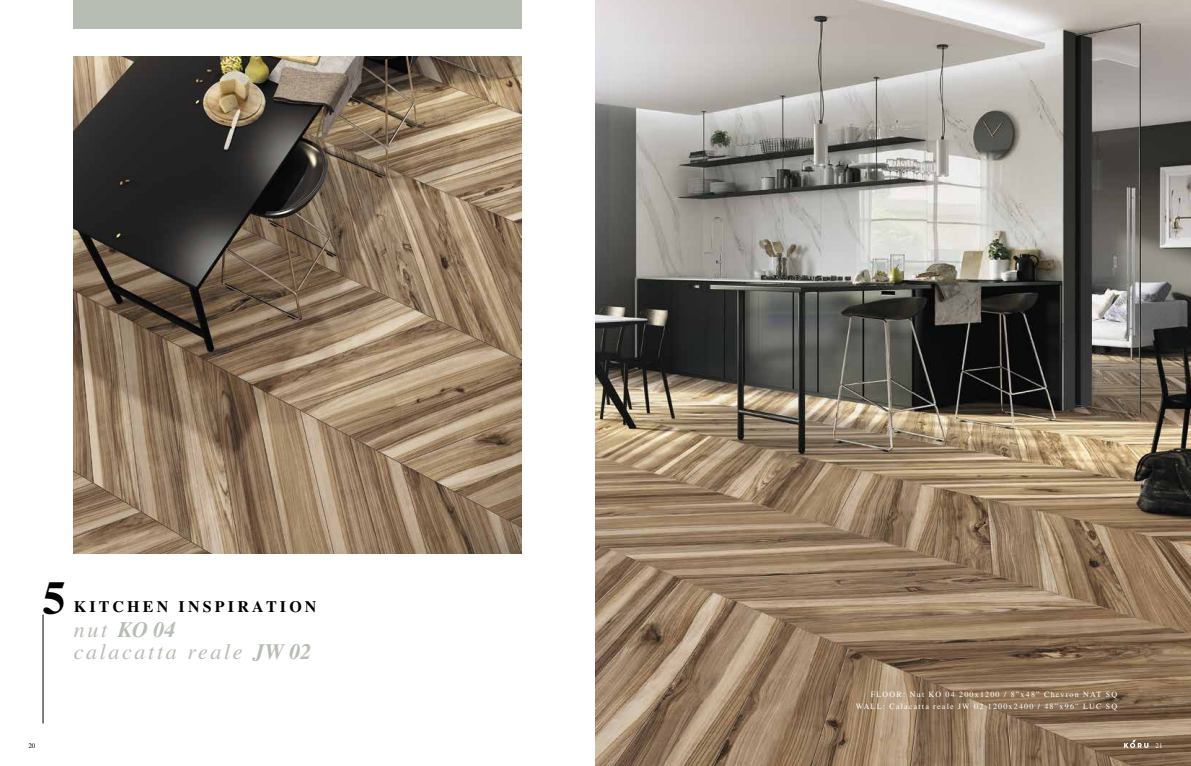
<style>
.page{position:relative;width:1191px;height:766px;background:#fff}
.page>*{position:absolute;margin:0;border:0;box-sizing:border-box;transform-origin:0 0}
.t1{font:700 46.9px "STIX General";color:#000}
.t2{font:italic 22px "STIX General";letter-spacing:.12em;color:#b7bdb3}
.t3{font:italic 700 22px "STIX General";color:#b7bdb3}
.t4{font:700 16px "STIX General";letter-spacing:.2em;color:#000}
.t5{font:8px/12.4px "STIX General";letter-spacing:.15em;color:#fff;text-align:right}
.t6{font:7px "STIX General";color:#000}
.t7{font:7px "STIX General";color:#fff}
.s1{font-weight:400}
.s2{font-weight:700}
</style>
<div class="page">
<div style="left:74px;top:0;width:448px;height:28px;background:#b7bdb3"></div>
<img style="left:74px;top:57px;width:448px;height:496px">
<hr style="left:43px;top:614px;width:1px;height:109px;background:#000">
<img style="left:595px;top:0;width:596px;height:765px">
<svg style="left:1124px;top:739px;width:24px;height:8px"></svg>
<h1 class="t1" style="left:43px;top:564px;width:25px">5</h1>
<h3 class="t4" style="left:74px;top:594px;width:244px">KITCHEN INSPIRATION</h3>
<h2 class="t3" style="left:74px;top:614px;width:103px"><span class="s1">nut</span> KO 04</h2>
<h2 class="t2" style="left:74px;top:636px;width:239px">calacatta reale <span class="s2">JW 02</span></h2>
<p class="t5" style="left:855px;top:688px;width:263px">FLOOR: Nut KO 04 200x1200 / 8”x48” Chevron NAT SQ<br>WALL: Calacatta reale JW 02 1200x2400 / 48”x96” LUC SQ</p>
<p class="t6" style="left:28px;top:740px;width:8px">20</p>
<p class="t7" style="left:1155px;top:740px;width:8px">21</p>
</div>
